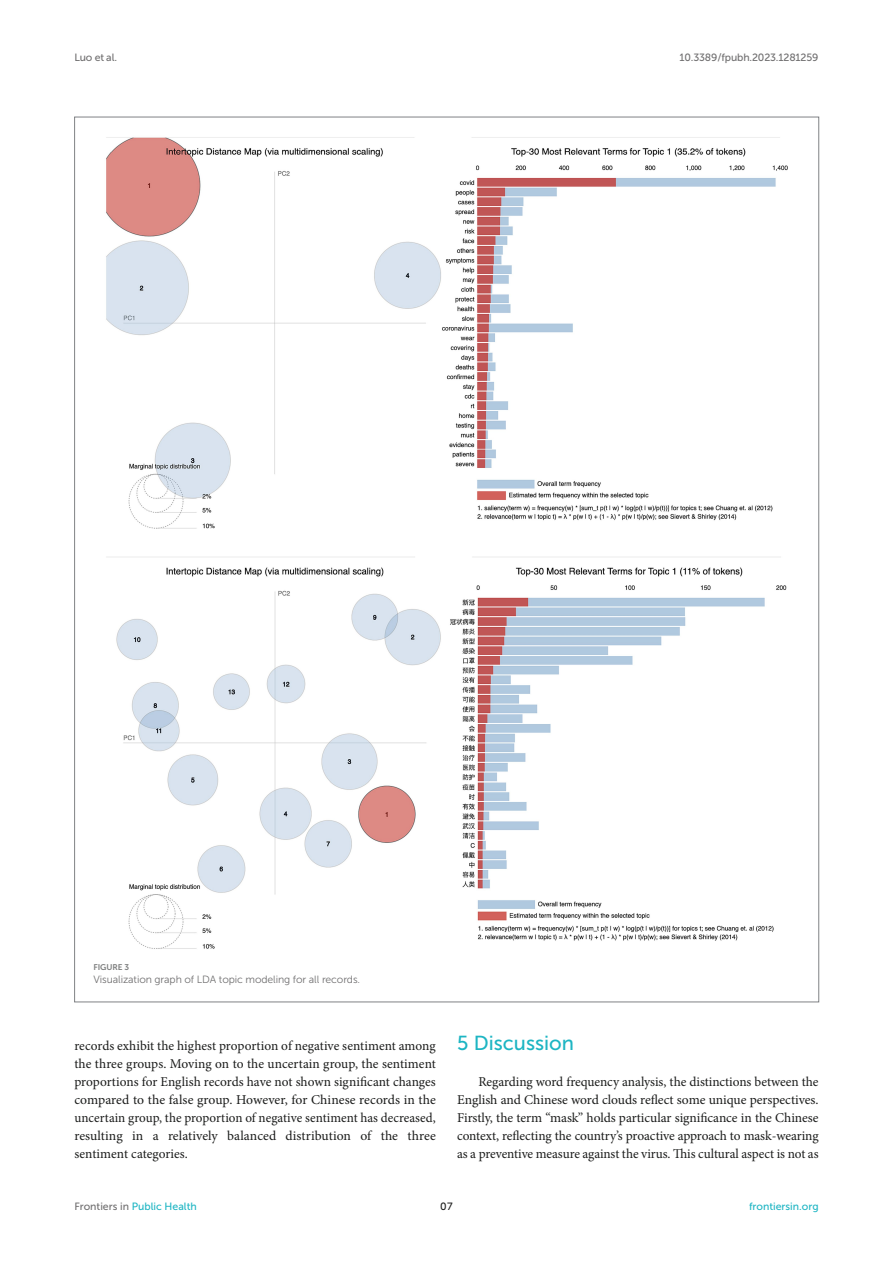
<style>
.page{position:relative;width:893px;height:1263px;background:#fff}
.page>*{position:absolute;margin:0;border:0;box-sizing:border-box;transform-origin:0 0}
.HEAD_1{font:20.25px "Museo Sans 500";color:#1db5c3}
.TEXT{font:13.5px/18px "Minion Pro";letter-spacing:.005em;color:#1b1c1b;text-align:justify}
.TEXT_FLUSH{font:13.5px/18px "Minion Pro";letter-spacing:-.01em;color:#1b1c1b;text-align:justify}
.FIG_LEG{font:10.5px "Museo Sans 300";letter-spacing:-.01em;color:#706f70}
.t1{font:10.5px "Museo Sans 500";color:#1db5c3}
.t2{font:10.5px "Museo Sans 500";letter-spacing:-.015em;color:#706f70}
.t3{font:10.5px "Museo Sans 500";color:#1b1c1b}
.FIG_HD{font:8.25px "Museo Sans 700";letter-spacing:-.01em;color:#7e7f7f}
.s1{color:#706f70}
</style>
<div class="page">
<img style="left:106px;top:137px;width:682px;height:812px">
<p class="t2" style="left:74px;top:51px;width:44px">Luo et al.</p>
<p class="t2" style="left:680px;top:51px;width:140px">10.3389/fpubh.2023.1281259</p>
<p class="FIG_HD" style="left:94px;top:962px;width:37px">FIGURE 3</p>
<p class="FIG_LEG" style="left:94px;top:974px;width:268px">Visualization graph of LDA topic modeling for all records.</p>
<p class="TEXT" style="left:74px;top:1037px;width:363px">records exhibit the highest proportion of negative sentiment among the three groups. Moving on to the uncertain group, the sentiment proportions for English records have not shown significant changes compared to the false group. However, for Chinese records in the uncertain group, the proportion of negative sentiment has decreased, resulting in a relatively balanced distribution of the three sentiment categories.</p>
<p class="HEAD_1" style="left:457px;top:1032px;width:118px">5 Discussion</p>
<p class="TEXT_FLUSH" style="left:457px;top:1073px;width:363px;text-indent:21px">Regarding word frequency analysis, the distinctions between the English and Chinese word clouds reflect some unique perspectives.<br>Firstly, the term “mask” holds particular significance in the Chinese context, reflecting the country’s proactive approach to mask-wearing as a preventive measure against the virus. This cultural aspect is not as</p>
<p class="t1" style="left:74px;top:1200px;width:124px"><span class="s1">Frontiers in</span> Public Health</p>
<p class="t3" style="left:440px;top:1200px;width:14px">07</p>
<p class="t1" style="left:749px;top:1200px;width:71px">frontiersin.org</p>
</div>
